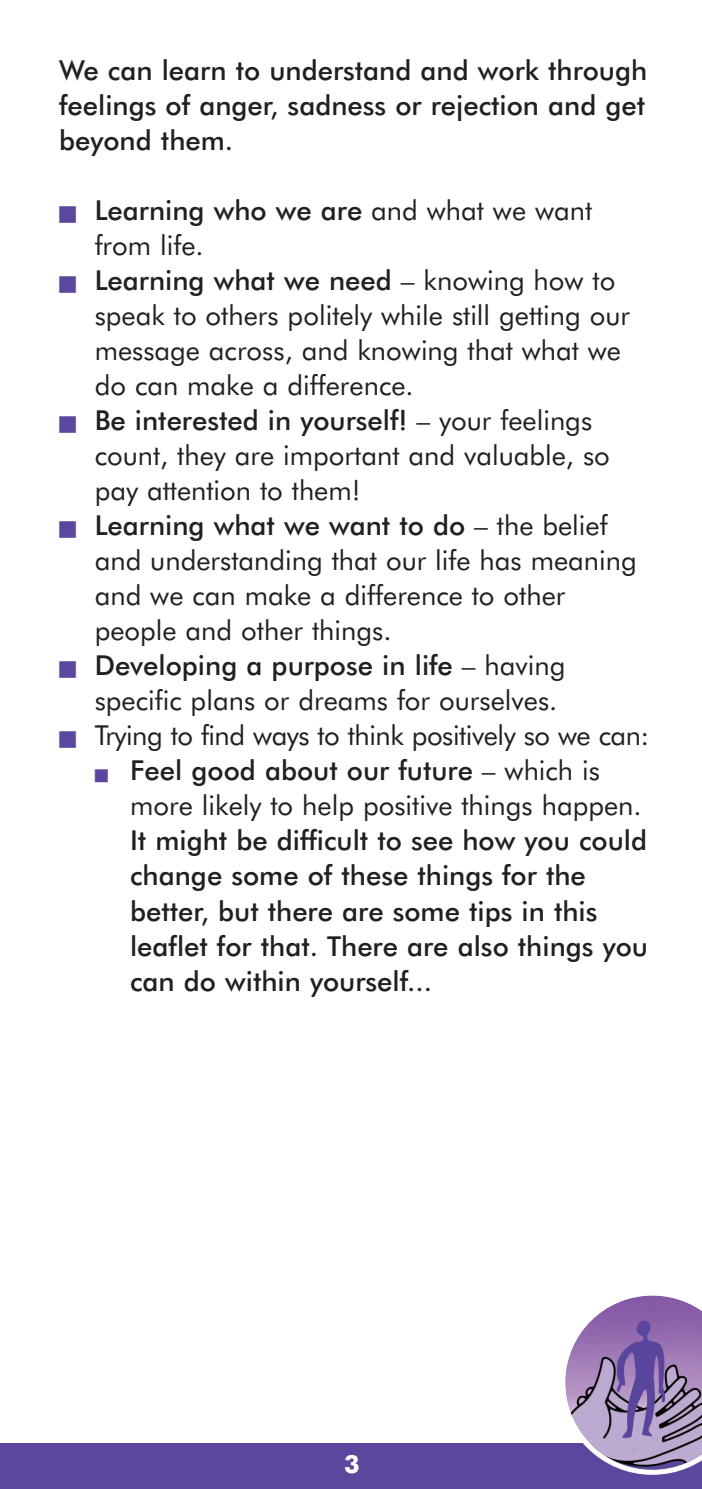
<style>
.page{position:relative;width:702px;height:1489px;background:#fff}
.page>*{position:absolute;margin:0;border:0;box-sizing:border-box;transform-origin:0 0}
.t1{font:27.5px/35px "Futura BT";color:#231f20}
.t2{font:500 27.5px/35px "Futura BT";color:#231f20;text-align:justify}
.t3{font:27.5px "Futura BT";letter-spacing:-.02em;color:#231f20}
.t4{font:700 25px "Futura BT";color:#fff}
.s1{color:#5b479d}
.s2{font-weight:500}
</style>
<div class="page">
<div style="left:0;top:1443px;width:702px;height:45px;background:#5b479d"></div>
<svg style="left:565px;top:1295px;width:137px;height:179px"></svg>
<p class="t2" style="left:59px;top:55px;width:589px">We can learn to understand and work through feelings of anger, sadness or rejection and get beyond them.</p>
<p class="t1" style="left:95px;top:195px;width:499px;text-indent:-35px"><span class="s1">■</span> <span class="s2">Learning who we are</span> and what we want from life.</p>
<p class="t1" style="left:95px;top:265px;width:537px;text-indent:-35px"><span class="s1">■</span> <span class="s2">Learning what we need</span> – knowing how to speak to others politely while still getting our message across, and knowing that what we do can make a difference.</p>
<p class="t1" style="left:95px;top:405px;width:516px;text-indent:-35px"><span class="s1">■</span> <span class="s2">Be interested in yourself!</span> – your feelings count, they are important and valuable, so pay attention to them!</p>
<p class="t1" style="left:95px;top:510px;width:543px;text-indent:-35px"><span class="s1">■</span> <span class="s2">Learning what we want to do</span> – the belief and understanding that our life has meaning and we can make a difference to other people and other things.</p>
<p class="t1" style="left:59px;top:650px;width:507px;text-align:right"><span class="s1">■</span> <span class="s2">Developing a purpose in life</span> – having specific plans or dreams for ourselves.</p>
<p class="t3" style="left:59px;top:724px;width:591px"><span class="s1">■</span> Trying to find ways to think positively so we can:</p>
<p class="t1" style="left:130px;top:755px;width:513px;text-indent:-35px"><span class="s1">■</span> <span class="s2">Feel good about our future</span> – which is more likely to help positive things happen.</p>
<p class="t2" style="left:130px;top:825px;width:519px;text-align:left">It might be difficult to see how you could change some of these things for the better, but there are some tips in this leaflet for that. There are also things you can do within yourself...</p>
<p class="t4" style="left:344px;top:1453px;width:17px">3</p>
</div>
